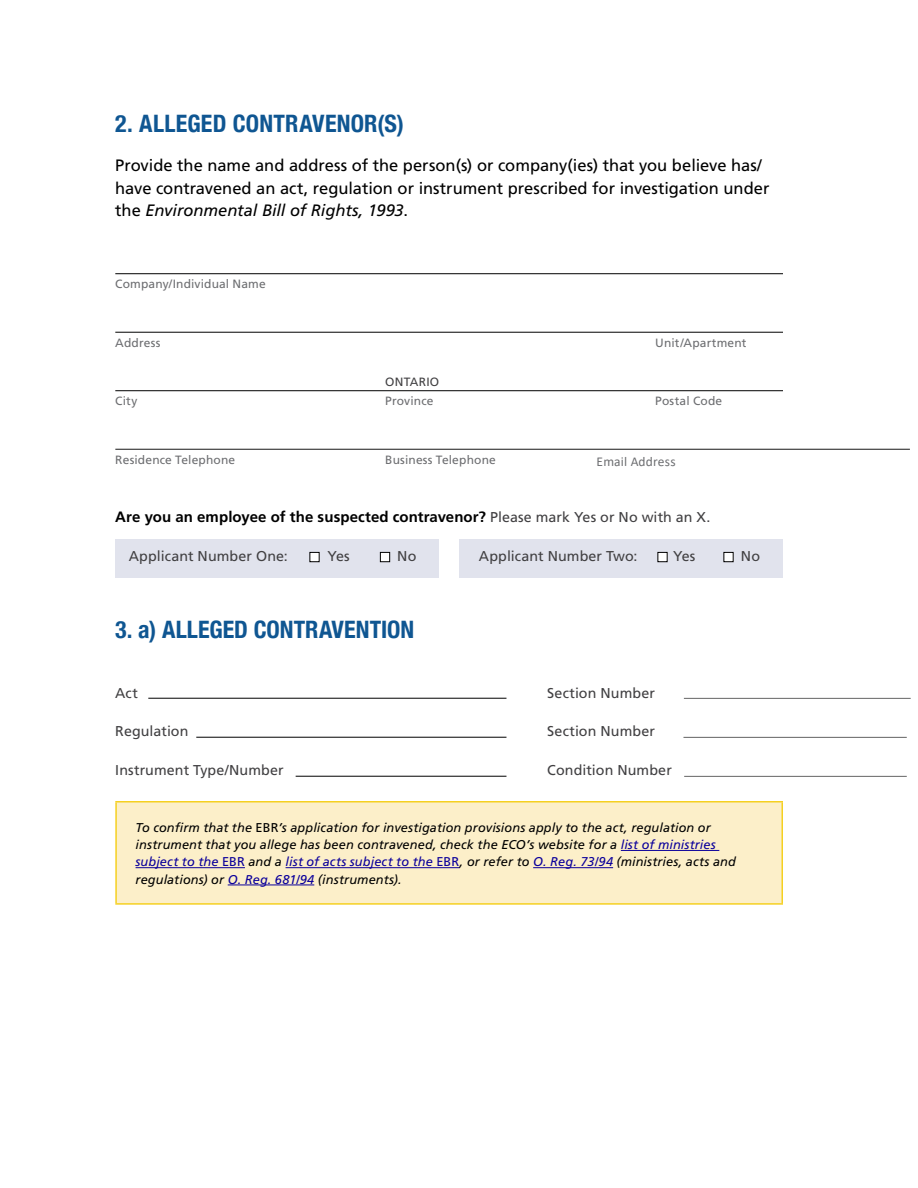
<style>
.page{position:relative;width:918px;height:1188px;background:#fff}
.page>*{position:absolute;margin:0;border:0;box-sizing:border-box;transform-origin:0 0}
.t1{font:700 condensed 24px "Helvetica Neue";letter-spacing:.005em;color:#0f5692}
.t2{font:16.5px/22.5px "Frutiger";color:#000}
.t3{font:700 15px "Frutiger";letter-spacing:.005em;color:#000}
.t4{font:14.25px "Frutiger";letter-spacing:.01em;color:#414042}
.t5{font:13.5px "Calibri";letter-spacing:.015em;color:#6d6e71}
.t6{font:italic 12.75px/17.2px "Frutiger";letter-spacing:.01em;color:#000}
.t7{font:12px "Frutiger";letter-spacing:.015em;color:#6d6e71}
.t8{font:12px "Frutiger";letter-spacing:.02em;color:#414042}
.s1{font-style:italic}
.s2{font-weight:400;font-size:14.25px;color:#414042}
.s3{font-style:normal}
.s4{color:#0b009b}
.s5{font-style:normal;color:#0b009b}
</style>
<div class="page">
<div style="left:459px;top:539px;width:324px;height:38px;background:#e1e3ed"></div>
<div style="left:115px;top:539px;width:324px;height:38px;background:#e1e3ed"></div>
<div style="left:310px;top:552px;width:9px;height:10px;background:#fff"></div>
<div style="left:310px;top:552px;width:9px;height:10px;border:1px solid #000"></div>
<div style="left:116px;top:802px;width:666px;height:102px;background:#fcefc9"></div>
<hr style="left:115px;top:801px;width:668px;height:1px;background:#f5d021">
<hr style="left:115px;top:803px;width:2px;height:100px;background:#f5d021">
<hr style="left:782px;top:803px;width:1px;height:100px;background:#f5d021">
<hr style="left:115px;top:903px;width:668px;height:2px;background:#f5d021">
<hr style="left:621px;top:850px;width:98px;height:1px;background:#0b009b">
<hr style="left:136px;top:867px;width:109px;height:1px;background:#0b009b">
<hr style="left:286px;top:867px;width:174px;height:1px;background:#0b009b">
<hr style="left:533px;top:867px;width:80px;height:1px;background:#0b009b">
<hr style="left:228px;top:885px;width:86px;height:1px;background:#0b009b">
<hr style="left:115px;top:273px;width:668px;height:1px;background:#000">
<hr style="left:115px;top:332px;width:668px;height:1px;background:#000">
<hr style="left:115px;top:390px;width:668px;height:1px;background:#000">
<hr style="left:115px;top:449px;width:795px;height:1px;background:#000">
<div style="left:380px;top:552px;width:10px;height:10px;background:#fff"></div>
<div style="left:380px;top:552px;width:10px;height:10px;border:1px solid #000"></div>
<div style="left:658px;top:552px;width:9px;height:10px;background:#fff"></div>
<div style="left:658px;top:552px;width:9px;height:10px;border:1px solid #000"></div>
<div style="left:724px;top:552px;width:9px;height:10px;background:#fff"></div>
<div style="left:724px;top:552px;width:9px;height:10px;border:1px solid #000"></div>
<hr style="left:148px;top:698px;width:358px;height:1px;background:#000">
<hr style="left:196px;top:737px;width:310px;height:1px;background:#000">
<hr style="left:296px;top:776px;width:210px;height:1px;background:#000">
<hr style="left:684px;top:698px;width:227px;height:1px;background:#000">
<hr style="left:683px;top:737px;width:224px;height:1px;background:#000">
<hr style="left:684px;top:776px;width:223px;height:1px;background:#000">
<h1 class="t1" style="left:115px;top:109px;width:290px">2. ALLEGED CONTRAVENOR(S)</h1>
<p class="t2" style="left:115px;top:154px;width:656px">Provide the name and address of the person(s) or company(ies) that you believe has/ have contravened an act, regulation or instrument prescribed for investigation under the <span class="s1">Environmental Bill of Rights, 1993</span>.</p>
<p class="t7" style="left:115px;top:277px;width:152px">Company/Individual Name</p>
<p class="t7" style="left:115px;top:335px;width:47px">Address</p>
<p class="t7" style="left:655px;top:335px;width:93px">Unit/Apartment</p>
<p class="t8" style="left:385px;top:374px;width:55px">ONTARIO</p>
<p class="t7" style="left:115px;top:394px;width:24px">City</p>
<p class="t7" style="left:385px;top:394px;width:50px">Province</p>
<p class="t7" style="left:655px;top:394px;width:68px">Postal Code</p>
<p class="t7" style="left:115px;top:452px;width:121px">Residence Telephone</p>
<p class="t7" style="left:385px;top:452px;width:112px">Business Telephone</p>
<p class="t5" style="left:597px;top:452px;width:81px">Email Address</p>
<p class="t3" style="left:115px;top:508px;width:597px">Are you an employee of the suspected contravenor? <span class="s2">Please mark Yes or No with an X.</span></p>
<p class="t4" style="left:129px;top:548px;width:161px">Applicant Number One:</p>
<p class="t4" style="left:328px;top:548px;width:24px">Yes</p>
<p class="t4" style="left:397px;top:548px;width:21px">No</p>
<p class="t4" style="left:479px;top:548px;width:160px">Applicant Number Two:</p>
<p class="t4" style="left:673px;top:548px;width:24px">Yes</p>
<p class="t4" style="left:741px;top:548px;width:21px">No</p>
<h1 class="t1" style="left:115px;top:614px;width:301px">3. A) ALLEGED CONTRAVENTION</h1>
<p class="t4" style="left:115px;top:684px;width:24px">Act</p>
<p class="t4" style="left:547px;top:684px;width:109px">Section Number</p>
<p class="t4" style="left:115px;top:723px;width:75px">Regulation</p>
<p class="t4" style="left:547px;top:723px;width:109px">Section Number</p>
<p class="t4" style="left:115px;top:762px;width:170px">Instrument Type/Number</p>
<p class="t4" style="left:547px;top:762px;width:126px">Condition Number</p>
<p class="t6" style="left:136px;top:819px;width:602px">To confirm that the <span class="s3">EBR</span>’s application for investigation provisions apply to the act, regulation or instrument that you allege has been contravened, check the ECO’s website for a <span class="s4">list of ministries subject to the</span> <span class="s5">EBR</span> and a <span class="s4">list of acts subject to the</span> <span class="s5">EBR</span>, or refer to <span class="s4">O. Reg. 73/94</span> (ministries, acts and regulations) or <span class="s4">O. Reg. 681/94</span> (instruments).</p>
</div>
